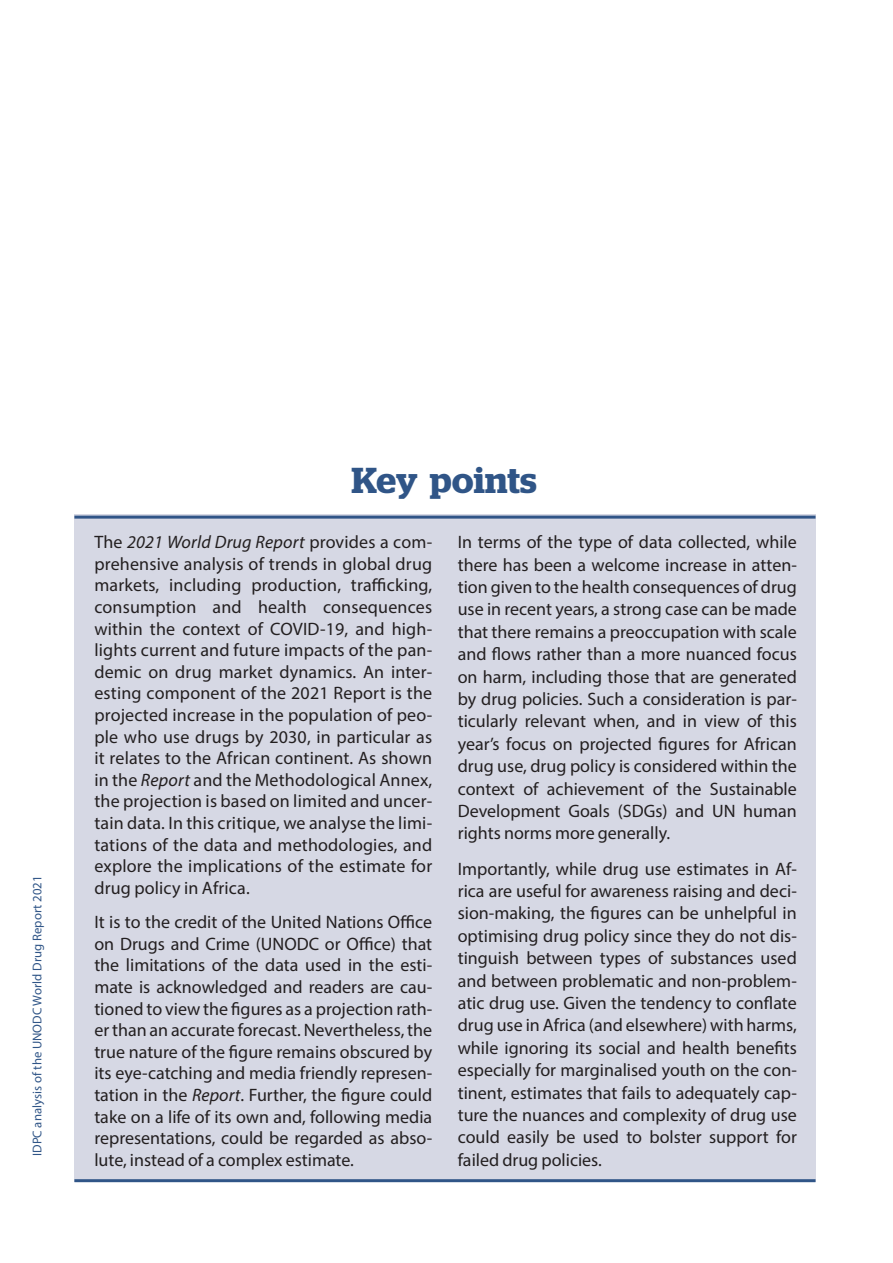
<style>
.page{position:relative;width:893px;height:1263px;background:#fff}
.page>*{position:absolute;margin:0;border:0;box-sizing:border-box;transform-origin:0 0}
.FoF_STAG_titre1{font:600 36px "Stag";letter-spacing:.01em;color:#305587}
._01_Main_Text{font:18px/21.6px "Myriad Pro";color:#231f20;text-align:justify}
.t1{font:12.75px "Myriad Pro";letter-spacing:.01em;color:#305587}
.s1{font-style:italic}
</style>
<div class="page">
<div style="left:74px;top:514px;width:741px;height:667px;background:#d6d8e4"></div>
<hr style="left:74px;top:516px;width:741px;height:3px;background:#305587">
<hr style="left:74px;top:1179px;width:741px;height:3px;background:#305587">
<p class="t1" style="left:29px;top:1156px;width:282px;rotate:-90deg">IDPC analysis of the UNODC World Drug Report 2021</p>
<p class="FoF_STAG_titre1" style="left:352px;top:459px;width:187px">Key points</p>
<p class="_01_Main_Text" style="left:94px;top:531px;width:339px">The <span class="s1">2021 World Drug Report</span> provides a com&shy;prehensive analysis of trends in global drug markets, including production, trafficking, consumption and health consequences within the context of COVID-19, and high&shy;lights current and future impacts of the pan&shy;demic on drug market dynamics. An inter&shy;esting component of the 2021 Report is the projected increase in the population of peo&shy;ple who use drugs by 2030, in particular as it relates to the African continent. As shown in the <span class="s1">Report</span> and the Methodological Annex, the projection is based on limited and uncer&shy;tain data. In this critique, we analyse the limi&shy;tations of the data and methodologies, and explore the implications of the estimate for drug policy in Africa.</p>
<p class="_01_Main_Text" style="left:94px;top:911px;width:339px">It is to the credit of the United Nations Office on Drugs and Crime (UNODC or Office) that the limitations of the data used in the esti&shy;mate is acknowledged and readers are cau&shy;tioned to view the figures as a projection rath&shy;er than an accurate forecast. Nevertheless, the true nature of the figure remains obscured by its eye-catching and media friendly represen&shy;tation in the <span class="s1">Report</span>. Further, the figure could take on a life of its own and, following media representations, could be regarded as abso&shy;lute, instead of a complex estimate.</p>
<p class="_01_Main_Text" style="left:458px;top:531px;width:341px;line-height:22.4px">In terms of the type of data collected, while there has been a welcome increase in atten&shy;tion given to the health consequences of drug use in recent years, a strong case can be made that there remains a preoccupation with scale and flows rather than a more nuanced focus on harm, including those that are generated by drug policies. Such a consideration is par&shy;ticularly relevant when, and in view of this year’s focus on projected figures for African drug use, drug policy is considered within the context of achievement of the Sustainable Development Goals (SDGs) and UN human rights norms more generally.</p>
<p class="_01_Main_Text" style="left:458px;top:857px;width:341px;line-height:22.4px">Importantly, while drug use estimates in Af&shy;rica are useful for awareness raising and deci&shy;sion-making, the figures can be unhelpful in optimising drug policy since they do not dis&shy;tinguish between types of substances used and between problematic and non-problem&shy;atic drug use. Given the tendency to conflate drug use in Africa (and elsewhere) with harms, while ignoring its social and health benefits especially for marginalised youth on the con&shy;tinent, estimates that fails to adequately cap&shy;ture the nuances and complexity of drug use could easily be used to bolster support for failed drug policies.</p>
</div>
